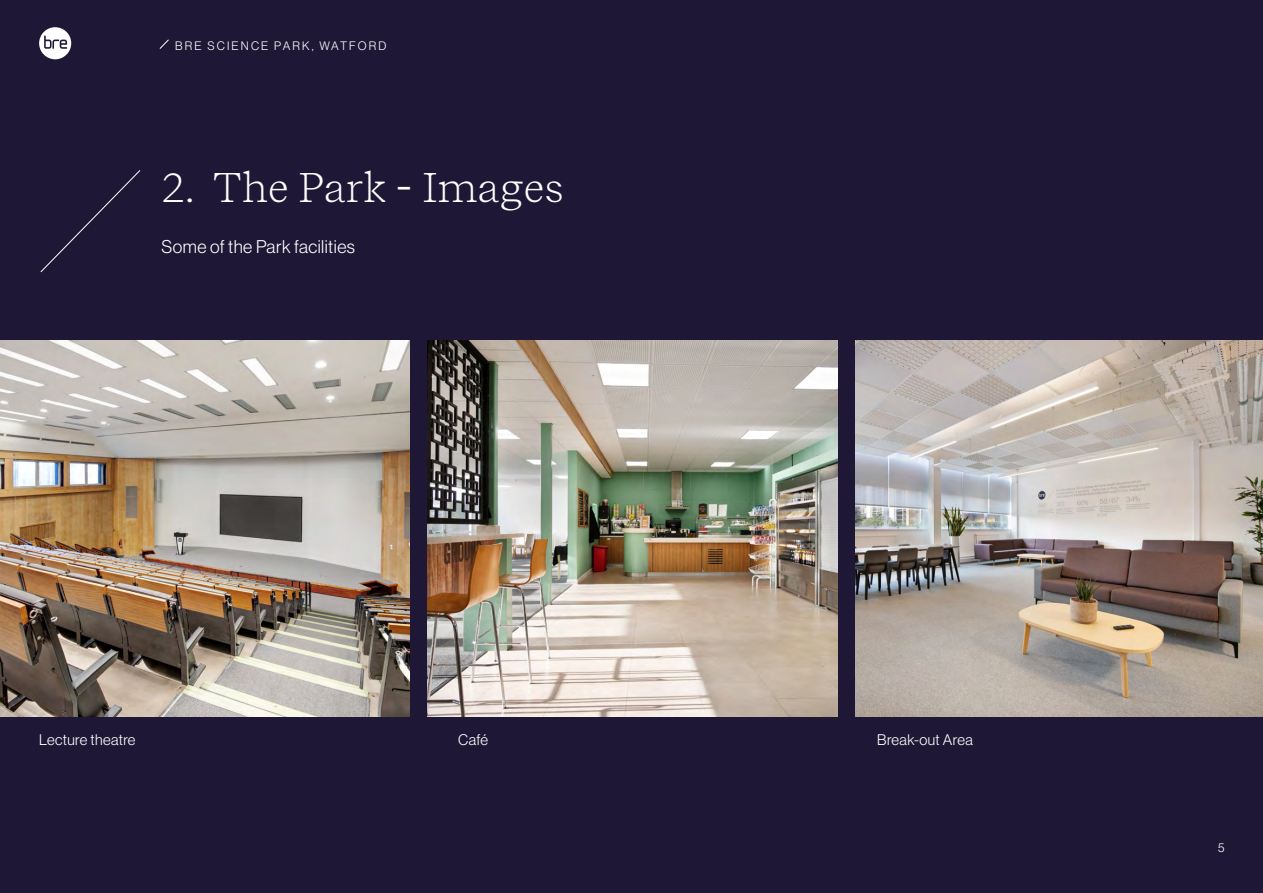
<style>
.page{position:relative;width:1263px;height:893px;background:#1e1836}
.page>*{position:absolute;margin:0;border:0;box-sizing:border-box;transform-origin:0 0}
.t1{font:300 42px "Recife Text";color:#fff}
.t2{font:18px "N Haas Grotesk DS Pro 45 Lt";letter-spacing:.025em;color:#fff}
.t3{font:15px "N Haas Grotesk DS Pro 45 Lt";letter-spacing:.025em;color:#fff}
.t4{font:12px "N Haas Grotesk DS Pro 45 Lt";letter-spacing:.175em;color:#fff}
</style>
<div class="page">
<img style="left:0;top:340px;width:409px;height:376px">
<img style="left:428px;top:340px;width:409px;height:376px">
<img style="left:855px;top:340px;width:408px;height:376px">
<svg style="left:39px;top:27px;width:32px;height:32px"></svg>
<svg style="left:159px;top:39px;width:10px;height:10px"></svg>
<svg style="left:40px;top:170px;width:101px;height:103px"></svg>
<p class="t4" style="left:175px;top:39px;width:212px">BRE SCIENCE PARK, WATFORD</p>
<h1 class="t1" style="left:162px;top:157px;width:403px">2. The Park - Images</h1>
<p class="t2" style="left:162px;top:236px;width:195px">Some of the Park facilities</p>
<p class="t3" style="left:39px;top:731px;width:98px">Lecture theatre</p>
<p class="t3" style="left:458px;top:731px;width:31px">Café</p>
<p class="t3" style="left:877px;top:731px;width:97px">Break-out Area</p>
<p class="t4" style="left:1218px;top:841px;width:8px">5</p>
</div>
